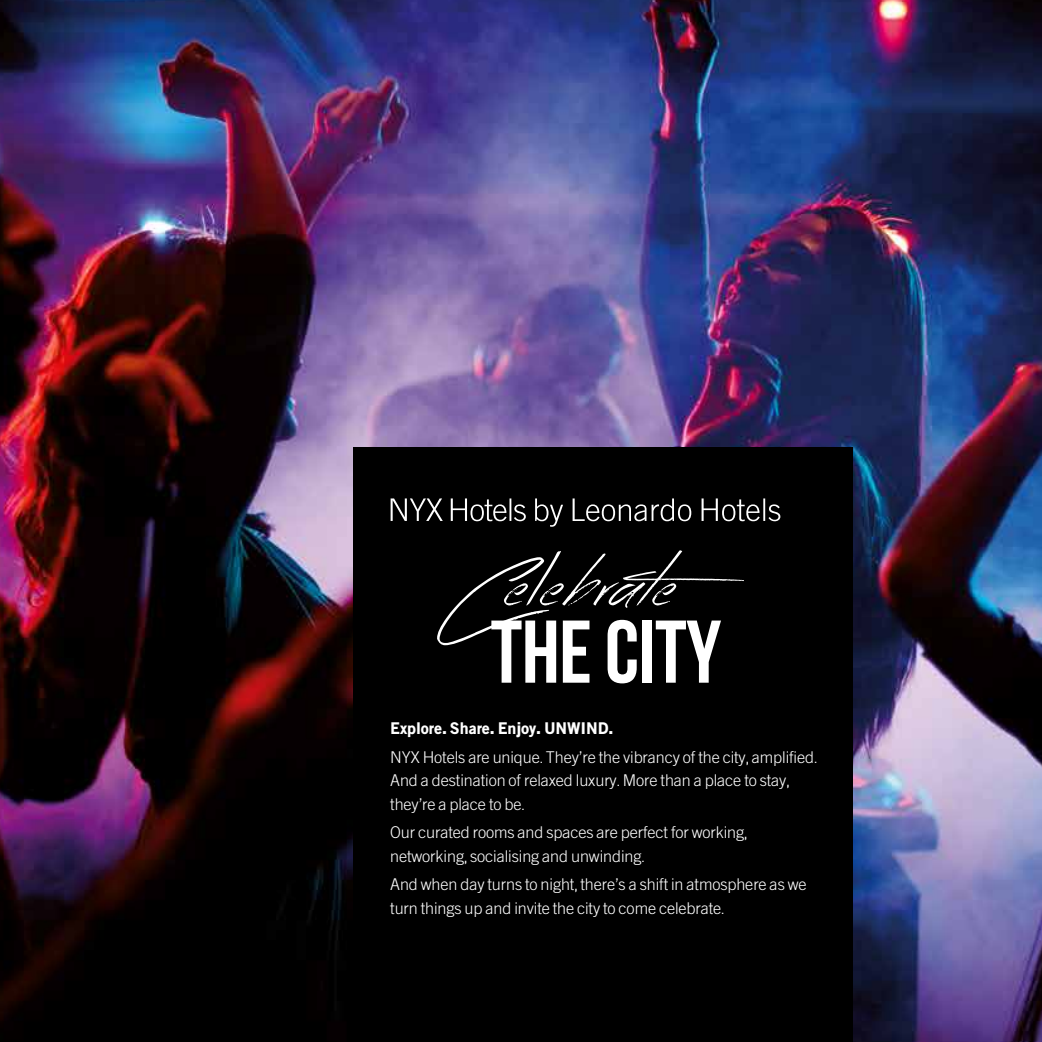
<style>
.page{position:relative;width:1042px;height:1042px;background:#fff}
.page>*{position:absolute;margin:0;border:0;box-sizing:border-box;transform-origin:0 0}
.t1{font:700 88.73px "Bebas Neue";letter-spacing:-.005em;color:#fff}
.t2{font:86.62px "Acrossthe Road";color:#fff}
.t3{font:300 19.6px/23.4px "Next Exit FOT";letter-spacing:-.005em;color:#fff}
.t4{font:700 19.6px "Next Exit FOT";letter-spacing:-.005em;color:#fff}
</style>
<div class="page">
<img style="left:0;top:0;width:1042px;height:1042px">
<div style="left:353px;top:447px;width:499px;height:595px;background:#000"></div>
<svg style="left:391px;top:498px;width:52px;height:23px"></svg>
<svg style="left:451px;top:498px;width:329px;height:29px"></svg>
<h2 class="t2" style="left:437px;top:531px;width:323px">Celebrate</h2>
<h1 class="t1" style="left:491px;top:603px;width:232px">THE CITY</h1>
<p class="t4" style="left:390px;top:721px;width:225px">Explore. Share. Enjoy. UNWIND.</p>
<p class="t3" style="left:390px;top:747px;width:428px">NYX Hotels are unique. They’re the vibrancy of the city, amplified.<br>And a destination of relaxed luxury. More than a place to stay, they’re a place to be.</p>
<p class="t3" style="left:390px;top:822px;width:359px">Our curated rooms and spaces are perfect for working, networking, socialising and unwinding.</p>
<p class="t3" style="left:390px;top:874px;width:418px">And when day turns to night, there’s a shift in atmosphere as we turn things up and invite the city to come celebrate.</p>
</div>
